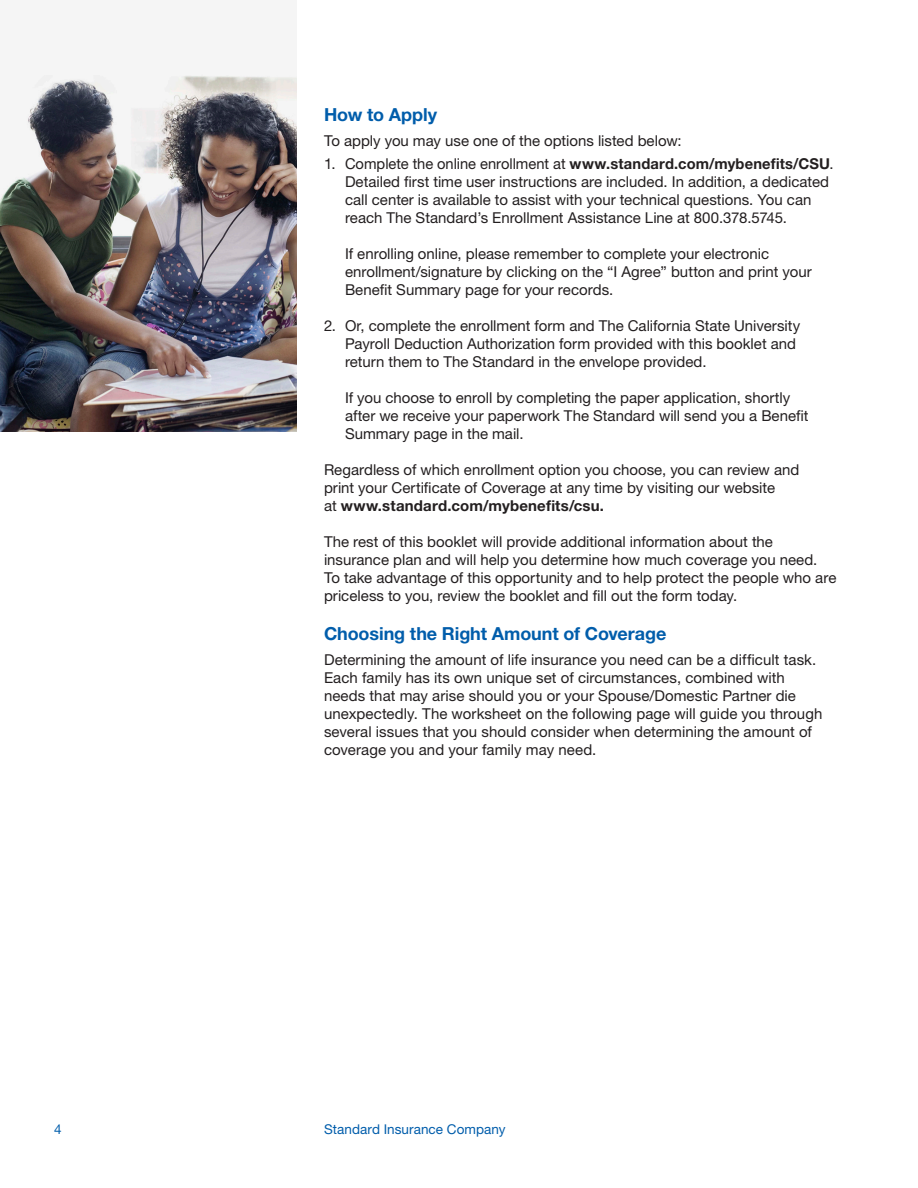
<style>
.page{position:relative;width:918px;height:1188px;background:#fff}
.page>*{position:absolute;margin:0;border:0;box-sizing:border-box;transform-origin:0 0}
.t1{font:700 18px "Helvetica Neue LT Std";letter-spacing:-.005em;color:#015dab}
.t2{font:15px/18px "Helvetica Neue LT Std";color:#231f20}
.t3{font:13.5px "Helvetica Neue LT Std";letter-spacing:.005em;color:#015dab}
.s1{font-weight:700}
</style>
<div class="page">
<img style="left:0;top:74px;width:297px;height:358px">
<p class="t3" style="left:54px;top:1121px;width:9px">4</p>
<h3 class="t1" style="left:324px;top:103px;width:115px">How to Apply</h3>
<p class="t2" style="left:324px;top:131px;width:359px">To apply you may use one of the options listed below:</p>
<p class="t2" style="left:345px;top:154px;width:490px;text-indent:-21px">1. Complete the online enrollment at <span class="s1">www.standard.com/mybenefits/CSU</span>.<br>Detailed first time user instructions are included. In addition, a dedicated call center is available to assist with your technical questions. You can reach The Standard’s Enrollment Assistance Line at 800.378.5745.</p>
<p class="t2" style="left:345px;top:244px;width:468px">If enrolling online, please remember to complete your electronic enrollment/signature by clicking on the “I Agree” button and print your<br>Benefit Summary page for your records.</p>
<p class="t2" style="left:345px;top:316px;width:457px;text-indent:-21px">2. Or, complete the enrollment form and The California State University<br>Payroll Deduction Authorization form provided with this booklet and return them to The Standard in the envelope provided.</p>
<p class="t2" style="left:345px;top:388px;width:465px">If you choose to enroll by completing the paper application, shortly after we receive your paperwork The Standard will send you a Benefit<br>Summary page in the mail.</p>
<p class="t2" style="left:324px;top:460px;width:477px">Regardless of which enrollment option you choose, you can review and print your Certificate of Coverage at any time by visiting our website<br>at <span class="s1">www.standard.com/mybenefits/csu.</span></p>
<p class="t2" style="left:324px;top:532px;width:514px">The rest of this booklet will provide additional information about the insurance plan and will help you determine how much coverage you need.<br>To take advantage of this opportunity and to help protect the people who are priceless to you, review the booklet and fill out the form today.</p>
<h3 class="t1" style="left:324px;top:622px;width:344px">Choosing the Right Amount of Coverage</h3>
<p class="t2" style="left:324px;top:650px;width:500px">Determining the amount of life insurance you need can be a difficult task.<br>Each family has its own unique set of circumstances, combined with needs that may arise should you or your Spouse/Domestic Partner die unexpectedly. The worksheet on the following page will guide you through several issues that you should consider when determining the amount of coverage you and your family may need.</p>
<p class="t3" style="left:324px;top:1121px;width:183px">Standard Insurance Company</p>
</div>
